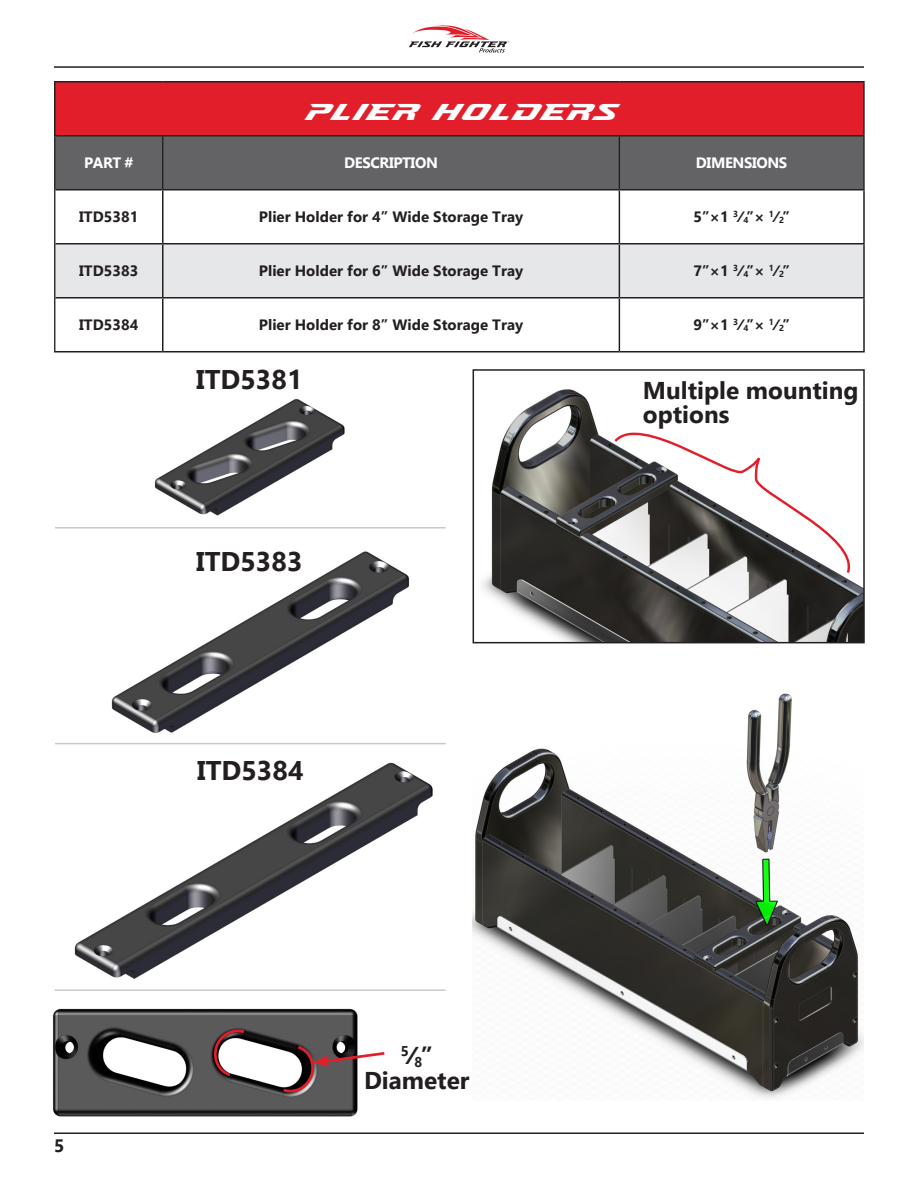
<style>
.page{position:relative;width:918px;height:1188px;background:#fff}
.page>*{position:absolute;margin:0;border:0;box-sizing:border-box;transform-origin:0 0}
.Main_Body{font:700 27px "Gadugi";color:#231f20}
.t1{font:27px "Accelerator";color:#fff}
.Main_Body-2{font:700 24.3px "Gadugi";color:#231f20}
.t2{font:700 18px "Gadugi";color:#231f20}
.t3{font:700 15px "Gadugi";color:#231f20}
.t4{font:700 15px "Gadugi";letter-spacing:-.025em;color:#fff}
.Main_Body-3{font:700 14.1px "Gadugi";color:#231f20}
.s1{font-size:8.7px}
.s2{font-size:24.3px}
</style>
<div class="page">
<hr style="left:54px;top:66px;width:810px;height:2px;background:#231f20">
<svg style="left:409px;top:26px;width:100px;height:27px"></svg>
<hr style="left:54px;top:1132px;width:810px;height:2px;background:#231f20">
<div style="left:55px;top:82px;width:809px;height:54px;background:#e21e2b"></div>
<div style="left:55px;top:136px;width:808px;height:53px;background:#636366"></div>
<svg style="left:55px;top:190px;width:808px;height:161px"></svg>
<div style="left:55px;top:244px;width:808px;height:53px;background:#e6e7e9"></div>
<hr style="left:863px;top:82px;width:2px;height:54px;background:#231f20">
<hr style="left:54px;top:136px;width:1px;height:54px;background:#231f20">
<hr style="left:162px;top:136px;width:1px;height:53px;background:#231f20">
<hr style="left:619px;top:136px;width:1px;height:53px;background:#231f20">
<hr style="left:863px;top:136px;width:2px;height:53px;background:#231f20">
<hr style="left:54px;top:190px;width:1px;height:54px;background:#231f20">
<hr style="left:54px;top:244px;width:1px;height:54px;background:#231f20">
<hr style="left:54px;top:298px;width:1px;height:53px;background:#231f20">
<hr style="left:55px;top:189px;width:108px;height:1px;background:#231f20">
<hr style="left:163px;top:189px;width:456px;height:1px;background:#231f20">
<hr style="left:162px;top:190px;width:2px;height:53px;background:#231f20">
<hr style="left:619px;top:189px;width:246px;height:1px;background:#231f20">
<hr style="left:619px;top:190px;width:1px;height:53px;background:#231f20">
<hr style="left:863px;top:190px;width:2px;height:53px;background:#231f20">
<hr style="left:55px;top:243px;width:108px;height:1px;background:#231f20">
<hr style="left:163px;top:243px;width:456px;height:1px;background:#231f20">
<hr style="left:162px;top:244px;width:2px;height:53px;background:#231f20">
<hr style="left:619px;top:243px;width:246px;height:1px;background:#231f20">
<hr style="left:619px;top:244px;width:1px;height:53px;background:#231f20">
<hr style="left:863px;top:244px;width:2px;height:53px;background:#231f20">
<hr style="left:55px;top:297px;width:108px;height:1px;background:#231f20">
<hr style="left:163px;top:297px;width:456px;height:1px;background:#231f20">
<hr style="left:162px;top:298px;width:2px;height:53px;background:#231f20">
<hr style="left:619px;top:297px;width:246px;height:1px;background:#231f20">
<hr style="left:619px;top:298px;width:1px;height:53px;background:#231f20">
<hr style="left:863px;top:298px;width:2px;height:53px;background:#231f20">
<hr style="left:54px;top:351px;width:109px;height:1px;background:#231f20">
<hr style="left:163px;top:351px;width:456px;height:1px;background:#231f20">
<hr style="left:619px;top:351px;width:246px;height:1px;background:#231f20">
<hr style="left:54px;top:81px;width:109px;height:1px;background:#231f20">
<hr style="left:54px;top:82px;width:2px;height:53px;background:#231f20">
<hr style="left:163px;top:81px;width:456px;height:1px;background:#231f20">
<hr style="left:619px;top:81px;width:246px;height:1px;background:#231f20">
<hr style="left:54px;top:135px;width:109px;height:1px;background:#231f20">
<hr style="left:163px;top:135px;width:456px;height:1px;background:#231f20">
<hr style="left:619px;top:135px;width:244px;height:1px;background:#231f20">
<img style="left:472px;top:693px;width:391px;height:407px">
<img style="left:154px;top:399px;width:191px;height:117px">
<img style="left:74px;top:762px;width:359px;height:217px">
<img style="left:111px;top:551px;width:299px;height:182px">
<img style="left:482px;top:389px;width:380px;height:251px">
<div style="left:473px;top:369px;width:392px;height:274px;border:2px solid #231f20"></div>
<img style="left:53px;top:1008px;width:305px;height:109px">
<svg style="left:209px;top:1028px;width:38px;height:50px"></svg>
<hr style="left:55px;top:527px;width:391px;height:2px;background:#c7c8ca">
<hr style="left:55px;top:743px;width:391px;height:1px;background:#c7c8ca">
<hr style="left:55px;top:989px;width:391px;height:2px;background:#c7c8ca">
<svg style="left:612px;top:413px;width:247px;height:163px"></svg>
<svg style="left:280px;top:1044px;width:105px;height:50px"></svg>
<p class="t1" style="left:304px;top:94px;width:313px">PLIER HOLDERS</p>
<p class="t4" style="left:84px;top:154px;width:51px">PART #</p>
<p class="t4" style="left:344px;top:154px;width:95px">DESCRIPTION</p>
<p class="t4" style="left:696px;top:154px;width:93px">DIMENSIONS</p>
<p class="t3" style="left:79px;top:208px;width:61px">ITD5381</p>
<p class="t3" style="left:259px;top:208px;width:266px">Plier Holder for 4” Wide Storage Tray</p>
<p class="t3" style="left:694px;top:208px;width:98px">5”×1 <sup>3</sup>⁄<span class="s1">4</span>”× <sup>1</sup>⁄<span class="s1">2</span>”</p>
<p class="t3" style="left:79px;top:262px;width:61px">ITD5383</p>
<p class="t3" style="left:259px;top:262px;width:266px">Plier Holder for 6” Wide Storage Tray</p>
<p class="t3" style="left:694px;top:262px;width:98px">7”×1 <sup>3</sup>⁄<span class="s1">4</span>”× <sup>1</sup>⁄<span class="s1">2</span>”</p>
<p class="t3" style="left:79px;top:316px;width:61px">ITD5384</p>
<p class="t3" style="left:259px;top:316px;width:266px">Plier Holder for 8” Wide Storage Tray</p>
<p class="t3" style="left:694px;top:316px;width:98px">9”×1 <sup>3</sup>⁄<span class="s1">4</span>”× <sup>1</sup>⁄<span class="s1">2</span>”</p>
<p class="Main_Body" style="left:196px;top:363px;width:108px">ITD5381</p>
<p class="Main_Body-2" style="left:643px;top:376px;width:217px">Multiple mounting</p>
<p class="Main_Body-2" style="left:643px;top:400px;width:88px">options</p>
<p class="Main_Body" style="left:196px;top:546px;width:108px">ITD5383</p>
<p class="Main_Body" style="left:197px;top:754px;width:108px">ITD5384</p>
<p class="t2" style="left:54px;top:1135px;width:12px">5</p>
<p class="Main_Body-3" style="left:401px;top:1048px;width:34px">5<span class="s2">⁄</span>8<span class="s2">”</span></p>
<p class="Main_Body-2" style="left:364px;top:1065px;width:107px">Diameter</p>
</div>
